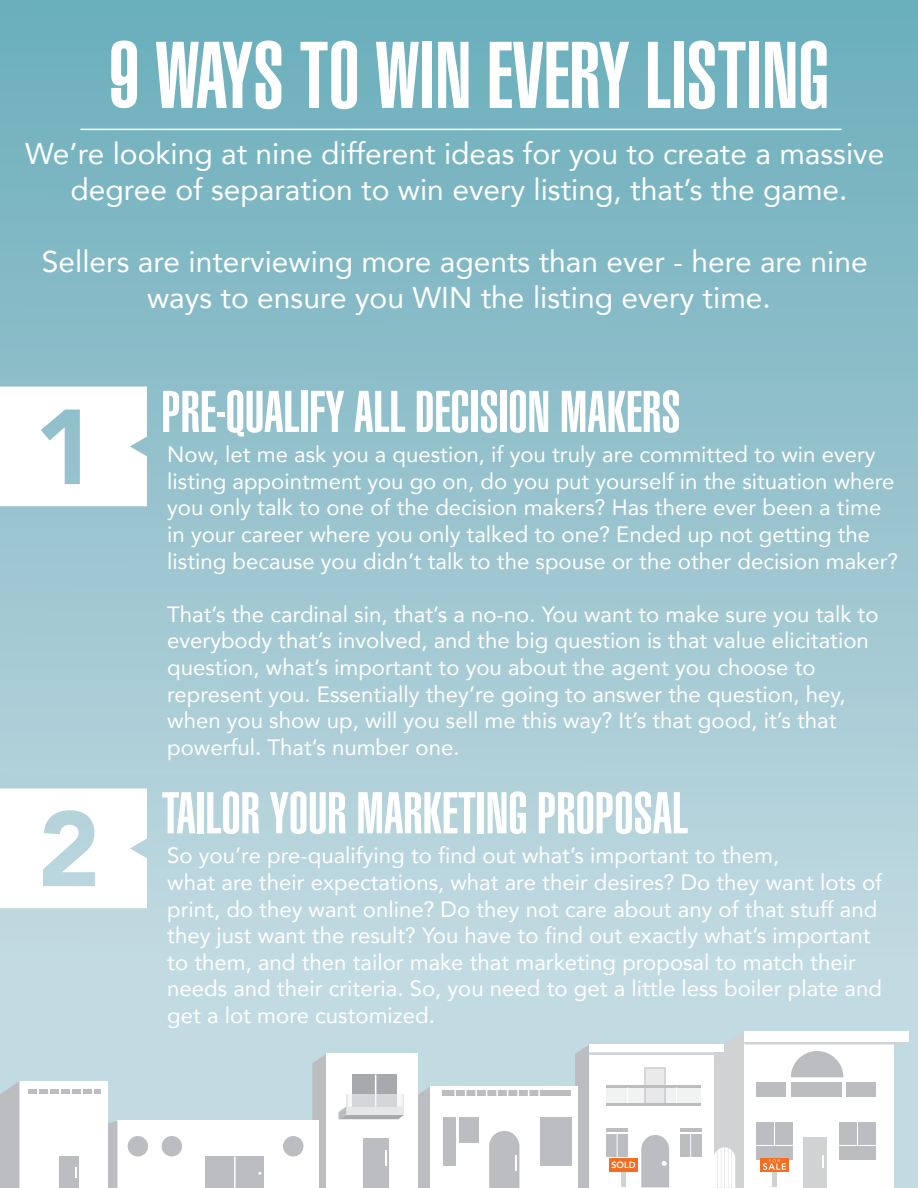
<style>
.page{position:relative;width:918px;height:1188px;background:#fff}
.page>*{position:absolute;margin:0;border:0;box-sizing:border-box;transform-origin:0 0}
.t1{font:900 extra-condensed 92.85px "Helvetica";color:#fff}
.t2{font:900 extra-condensed 57.9px "Helvetica";color:#fff}
.t3{font:30px/36px "Avenir";color:#fff;text-align:center}
.t4{font:22.2px/26.5px "Avenir";color:#fff}
.t5{font:800 9px "Avenir";color:#fff}
</style>
<div class="page">
<div style="left:0;top:0;width:918px;height:1188px;background:linear-gradient(to bottom,#6daebc,#d0e1e8)"></div>
<hr style="left:80px;top:129px;width:762px;height:1px;background:#fff">
<svg style="left:0;top:387px;width:147px;height:119px"></svg>
<svg style="left:0;top:789px;width:147px;height:119px"></svg>
<svg style="left:418px;top:1086px;width:13px;height:102px"></svg>
<div style="left:431px;top:1086px;width:147px;height:102px;background:#fff"></div>
<div style="left:444px;top:1117px;width:12px;height:48px;background:#bcbdc0"></div>
<div style="left:540px;top:1117px;width:32px;height:48px;background:#bcbdc0"></div>
<div style="left:459px;top:1117px;width:20px;height:25px;background:#bcbdc0"></div>
<div style="left:443px;top:1091px;width:128px;height:5px;background:#bcbdc0"></div>
<svg style="left:489px;top:1131px;width:30px;height:57px;background:#c1c2c4"></svg>
<svg style="left:312px;top:1054px;width:14px;height:134px"></svg>
<div style="left:326px;top:1054px;width:92px;height:134px;background:#fff"></div>
<div style="left:364px;top:1138px;width:25px;height:50px;background:#bcbdc0"></div>
<div style="left:353px;top:1075px;width:44px;height:32px;background:#a8a9ad"></div>
<hr style="left:375px;top:1075px;width:1px;height:32px;background:#fff">
<svg style="left:338px;top:1094px;width:66px;height:25px"></svg>
<svg style="left:385px;top:1150px;width:1px;height:15px"></svg>
<div style="left:117px;top:1121px;width:202px;height:67px;background:#fff"></div>
<svg style="left:108px;top:1121px;width:9px;height:67px"></svg>
<div style="left:205px;top:1156px;width:59px;height:32px;background:#bcbdc0"></div>
<hr style="left:234px;top:1156px;width:2px;height:32px;background:#fff">
<div style="left:128px;top:1136px;width:20px;height:20px;background:#bcbdc0;border-radius:50%"></div>
<div style="left:162px;top:1136px;width:20px;height:20px;background:#bcbdc0;border-radius:50%"></div>
<div style="left:283px;top:1136px;width:20px;height:20px;background:#bcbdc0;border-radius:50%"></div>
<div style="left:19px;top:1081px;width:89px;height:107px;background:#fff"></div>
<div style="left:0;top:1081px;width:19px;height:107px;background:#bcbdc0"></div>
<svg style="left:28px;top:1089px;width:73px;height:5px"></svg>
<div style="left:60px;top:1156px;width:19px;height:32px;background:#bcbdc0"></div>
<svg style="left:75px;top:1167px;width:2px;height:10px"></svg>
<svg style="left:575px;top:1032px;width:334px;height:156px"></svg>
<div style="left:745px;top:1032px;width:164px;height:10px;background:#fff"></div>
<h1 class="t1" style="left:109px;top:22px;width:722px">9 WAYS TO WIN EVERY LISTING</h1>
<h3 class="t3" style="left:25px;top:135px;width:861px">We’re looking at nine different ideas for you to create a massive degree of separation to win every listing, that’s the game.</h3>
<h3 class="t3" style="left:42px;top:243px;width:828px">Sellers are interviewing more agents than ever - here are nine ways to ensure you WIN the listing every time.</h3>
<h2 class="t2" style="left:161px;top:378px;width:521px">PRE-QUALIFY ALL DECISION MAKERS</h2>
<p class="t4" style="left:167px;top:440px;width:732px">Now, let me ask you a question, if you truly are committed to win every listing appointment you go on, do you put yourself in the situation where you only talk to one of the decision makers? Has there ever been a time in your career where you only talked to one? Ended up not getting the listing because you didn’t talk to the spouse or the other decision maker?</p>
<p class="t4" style="left:167px;top:600px;width:713px">That’s the cardinal sin, that’s a no-no. You want to make sure you talk to everybody that’s involved, and the big question is that value elicitation question, what’s important to you about the agent you choose to represent you. Essentially they’re going to answer the question, hey, when you show up, will you sell me this way? It’s that good, it’s that powerful. That’s number one.</p>
<h2 class="t2" style="left:161px;top:780px;width:528px">TAILOR YOUR MARKETING PROPOSAL</h2>
<p class="t4" style="left:167px;top:842px;width:716px">So you’re pre-qualifying to find out what’s important to them,<br>what are their expectations, what are their desires? Do they want lots of print, do they want online? Do they not care about any of that stuff and they just want the result? You have to find out exactly what’s important to them, and then tailor make that marketing proposal to match their needs and their criteria. So, you need to get a little less boiler plate and get a lot more customized.</p>
<p class="t5" style="left:611px;top:1158px;width:26px">SOLD</p>
</div>
